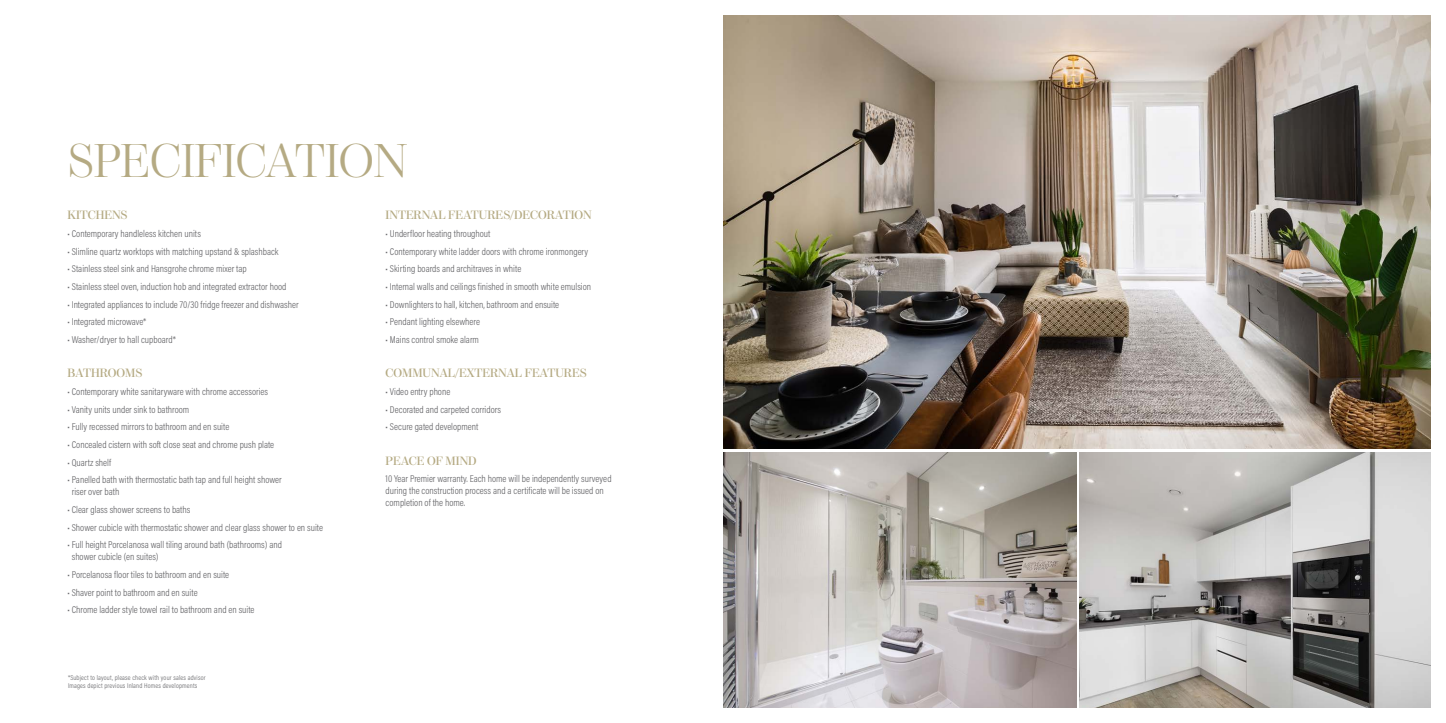
<style>
.page{position:relative;width:1446px;height:723px;background:#fff}
.page>*{position:absolute;margin:0;border:0;box-sizing:border-box;transform-origin:0 0}
.t1{font:300 47px "Moderno FB";color:#b5aa83}
.t2{font:600 12px "Moderno FB";color:#b5aa83}
.t3{font:300 10px/12px "Acumin Pro Cond";color:#636366}
.t4{font:300 7px/8.4px "Acumin Pro Cond";letter-spacing:.025em;color:#636366}
</style>
<div class="page">
<img style="left:1079px;top:453px;width:351px;height:254px">
<img style="left:723px;top:453px;width:353px;height:254px">
<img style="left:723px;top:16px;width:707px;height:433px">
<p class="t1" style="left:67px;top:135px;width:342px">SPECIFICATION</p>
<p class="t2" style="left:67px;top:208px;width:62px">KITCHENS</p>
<p class="t3" style="left:67px;top:227px;width:135px">• Contemporary handleless kitchen units</p>
<p class="t3" style="left:67px;top:245px;width:213px">• Slimline quartz worktops with matching upstand &amp; splashback</p>
<p class="t3" style="left:67px;top:263px;width:181px">• Stainless steel sink and Hansgrohe chrome mixer tap</p>
<p class="t3" style="left:67px;top:280px;width:220px">• Stainless steel oven, induction hob and integrated extractor hood</p>
<p class="t3" style="left:67px;top:298px;width:233px">• Integrated appliances to include 70/30 fridge freezer and dishwasher</p>
<p class="t3" style="left:67px;top:316px;width:80px">• Integrated microwave*</p>
<p class="t3" style="left:67px;top:333px;width:110px">• Washer/dryer to hall cupboard*</p>
<p class="t2" style="left:67px;top:366px;width:76px">BATHROOMS</p>
<p class="t3" style="left:67px;top:385px;width:202px">• Contemporary white sanitaryware with chrome accessories</p>
<p class="t3" style="left:67px;top:403px;width:123px">• Vanity units under sink to bathroom</p>
<p class="t3" style="left:67px;top:421px;width:163px">• Fully recessed mirrors to bathroom and en suite</p>
<p class="t3" style="left:67px;top:438px;width:208px">• Concealed cistern with soft close seat and chrome push plate</p>
<p class="t3" style="left:67px;top:456px;width:45px">• Quartz shelf</p>
<p class="t3" style="left:72px;top:474px;width:212px;text-indent:-4px">• Panelled bath with thermostatic bath tap and full height shower riser over bath</p>
<p class="t3" style="left:67px;top:503px;width:124px">• Clear glass shower screens to baths</p>
<p class="t3" style="left:67px;top:521px;width:257px">• Shower cubicle with thermostatic shower and clear glass shower to en suite</p>
<p class="t3" style="left:72px;top:539px;width:212px;text-indent:-4px">• Full height Porcelanosa wall tiling around bath (bathrooms) and shower cubicle (en suites)</p>
<p class="t3" style="left:67px;top:568px;width:163px">• Porcelanosa floor tiles to bathroom and en suite</p>
<p class="t3" style="left:67px;top:586px;width:132px">• Shaver point to bathroom and en suite</p>
<p class="t3" style="left:67px;top:604px;width:189px">• Chrome ladder style towel rail to bathroom and en suite</p>
<p class="t2" style="left:386px;top:208px;width:208px">INTERNAL FEATURES/DECORATION</p>
<p class="t3" style="left:386px;top:227px;width:106px">• Underfloor heating throughout</p>
<p class="t3" style="left:386px;top:245px;width:204px">• Contemporary white ladder doors with chrome ironmongery</p>
<p class="t3" style="left:386px;top:263px;width:137px">• Skirting boards and architraves in white</p>
<p class="t3" style="left:386px;top:280px;width:207px">• Internal walls and ceilings finished in smooth white emulsion</p>
<p class="t3" style="left:386px;top:298px;width:175px">• Downlighters to hall, kitchen, bathroom and ensuite</p>
<p class="t3" style="left:386px;top:316px;width:96px">• Pendant lighting elsewhere</p>
<p class="t3" style="left:386px;top:333px;width:95px">• Mains control smoke alarm</p>
<p class="t2" style="left:386px;top:366px;width:203px">COMMUNAL/EXTERNAL FEATURES</p>
<p class="t3" style="left:386px;top:385px;width:66px">• Video entry phone</p>
<p class="t3" style="left:386px;top:403px;width:117px">• Decorated and carpeted corridors</p>
<p class="t3" style="left:386px;top:421px;width:94px">• Secure gated development</p>
<p class="t2" style="left:386px;top:454px;width:92px">PEACE OF MIND</p>
<p class="t3" style="left:386px;top:472px;width:227px">10 Year Premier warranty. Each home will be independently surveyed during the construction process and a certificate will be issued on completion of the home.</p>
<p class="t4" style="left:68px;top:673px;width:139px">*Subject to layout, please check with your sales advisor<br>Images depict previous Inland Homes developments</p>
</div>
